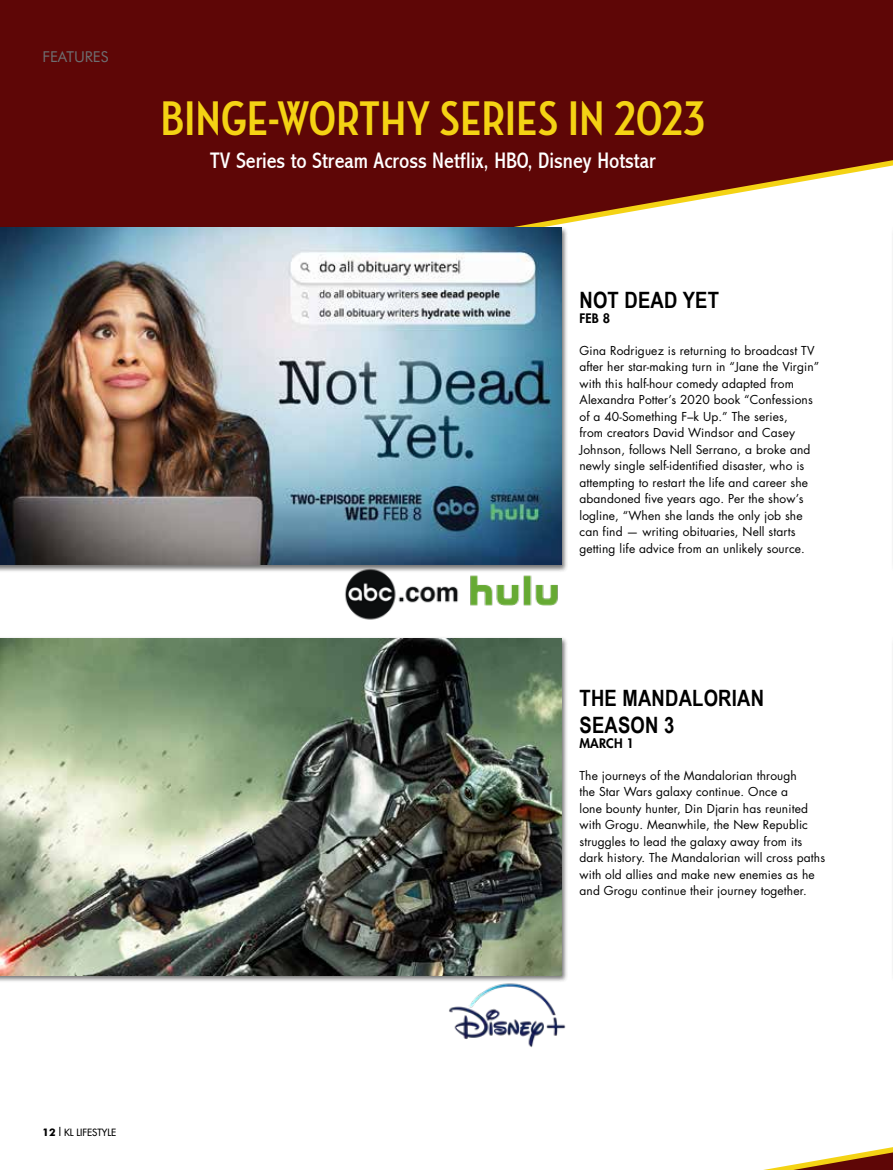
<style>
.page{position:relative;width:893px;height:1170px;background:#fff}
.page>*{position:absolute;margin:0;border:0;box-sizing:border-box;transform-origin:0 0}
.t1{font:49.5px "Neutraface Condensed Bold Alt";letter-spacing:.01em;color:#f4d314}
.t2{font:condensed 22.5px "Abadi";color:#fff}
.t3{font:700 22.5px/27px "Arial Narrow";letter-spacing:.01em;color:#000}
.t4{font:15px "Futura BT";color:#6d6e71}
.t5{font:800 12.75px "Futura";letter-spacing:.01em;color:#000}
.t6{font:12px/16.5px "Futura";letter-spacing:.01em;color:#000}
.t7{font:9.75px "Futura";color:#000}
.s1{font-family:"Futura BT";font-weight:700;font-size:10.5px}
.s2{font-size:10.5px}
</style>
<div class="page">
<div style="left:0;top:0;width:893px;height:226px;background:#5e0606"></div>
<svg style="left:769px;top:1147px;width:124px;height:22px"></svg>
<div style="left:0;top:226px;width:569px;height:346px;background:#000;opacity:.55"></div>
<img style="left:0;top:227px;width:561px;height:337px">
<div style="left:0;top:636px;width:569px;height:346px;background:#000;opacity:.55"></div>
<img style="left:0;top:638px;width:561px;height:337px">
<img style="left:336px;top:528px;width:131px;height:131px">
<img style="left:470px;top:575px;width:88px;height:31px">
<img style="left:433px;top:965px;width:136px;height:83px">
<p class="t4" style="left:43px;top:47px;width:67px">FEATURES</p>
<h1 class="t1" style="left:161px;top:90px;width:546px">BINGE-WORTHY SERIES IN 2023</h1>
<h2 class="t2" style="left:210px;top:147px;width:447px">TV Series to Stream Across Netflix, HBO, Disney Hotstar</h2>
<h2 class="t3" style="left:579px;top:286px;width:141px">NOT DEAD YET</h2>
<p class="t5" style="left:579px;top:310px;width:32px">FEB 8</p>
<p class="t6" style="left:579px;top:342px;width:241px">Gina Rodriguez is returning to broadcast TV after her star-making turn in “Jane the Virgin” with this half-hour comedy adapted from Alexandra Potter’s 2020 book “Confessions of a 40-Something F–k Up.” The series,<br>from creators David Windsor and Casey Johnson, follows Nell Serrano, a broke and newly single self-identified disaster, who is attempting to restart the life and career she abandoned five years ago. Per the show’s logline, “When she lands the only job she can find — writing obituaries, Nell starts getting life advice from an unlikely source.</p>
<h2 class="t3" style="left:579px;top:684px;width:186px">THE MANDALORIAN<br>SEASON 3</h2>
<p class="t5" style="left:579px;top:735px;width:56px">MARCH 1</p>
<p class="t6" style="left:579px;top:767px;width:247px">The journeys of the Mandalorian through<br>the Star Wars galaxy continue. Once a<br>lone bounty hunter, Din Djarin has reunited with Grogu. Meanwhile, the New Republic struggles to lead the galaxy away from its dark history. The Mandalorian will cross paths with old allies and make new enemies as he and Grogu continue their journey together.</p>
<p class="t7" style="left:43px;top:1125px;width:75px"><span class="s1">12</span> <span class="s2">l</span> KL LIFESTYLE</p>
</div>
